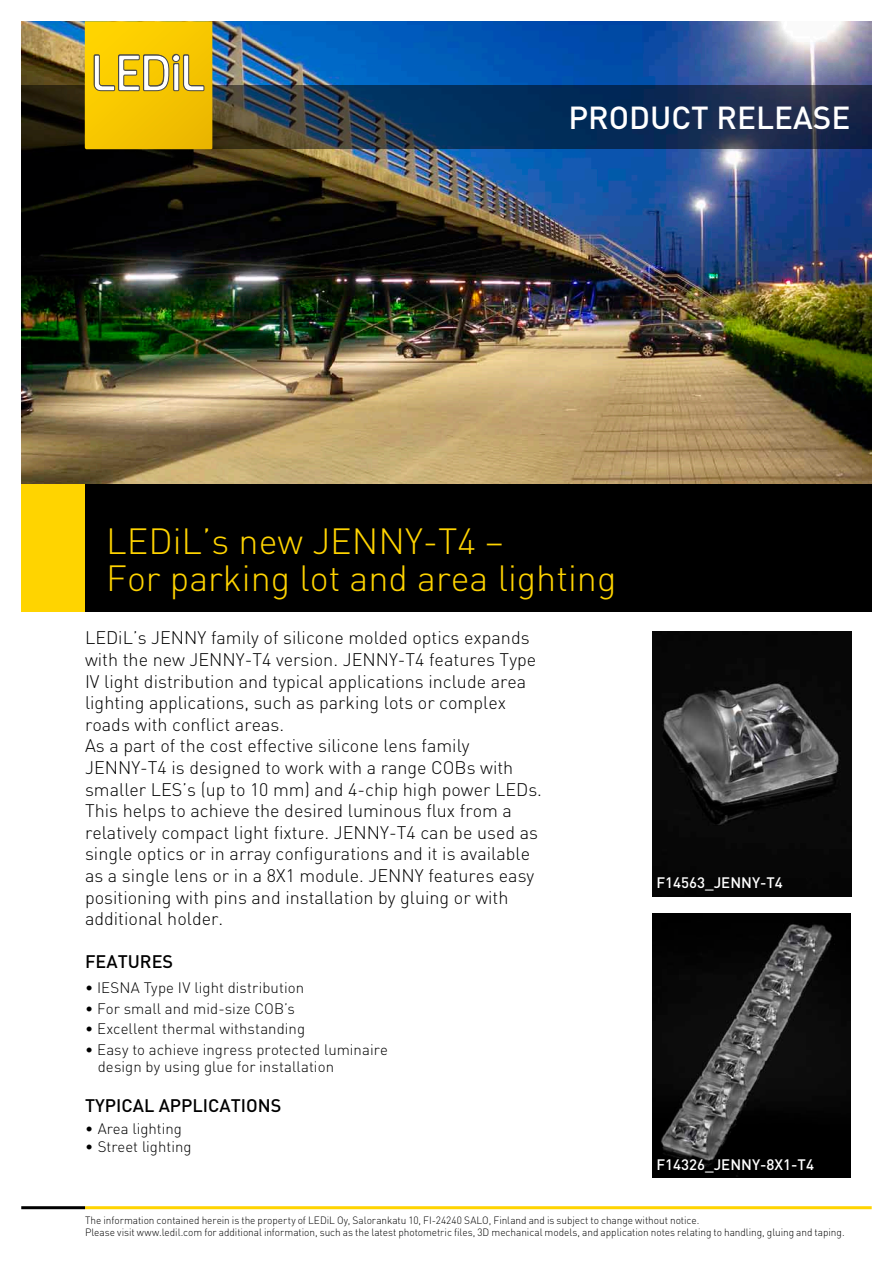
<style>
.page{position:relative;width:893px;height:1263px;background:#fff}
.page>*{position:absolute;margin:0;border:0;box-sizing:border-box;transform-origin:0 0}
.t1{font:300 36px/37.5px "DIN";color:#ffd400}
.t2{font:500 31.5px "DIN";color:#fff}
.t3{font:300 18px/21.6px "DIN";color:#000}
.t4{font:500 18px "DIN";color:#000}
.t5{font:300 15px/16.5px "DIN";letter-spacing:.005em;color:#000}
.t6{font:500 15px "DIN";color:#fff}
.t7{font:300 10.5px/12px "DIN";letter-spacing:-.005em;color:#000;scale:.96 1}
</style>
<div class="page">
<hr style="left:85px;top:1206px;width:787px;height:3px;background:#ffd400">
<hr style="left:21px;top:1206px;width:64px;height:3px;background:#000">
<img style="left:21px;top:21px;width:851px;height:463px">
<img style="left:652px;top:913px;width:198px;height:265px">
<img style="left:652px;top:631px;width:199px;height:266px">
<div style="left:21px;top:484px;width:851px;height:128px;background:#000"></div>
<div style="left:21px;top:484px;width:64px;height:128px;background:#ffd400"></div>
<svg style="left:21px;top:85px;width:851px;height:64px;background:#1a304a"></svg>
<svg style="left:85px;top:21px;width:127px;height:128px;background:#efc416"></svg>
<h2 class="t2" style="left:568px;top:97px;width:283px">PRODUCT RELEASE</h2>
<h1 class="t1" style="left:106px;top:522px;width:512px">LEDiL’s new JENNY-T4 –<br>For parking lot and area lighting</h1>
<p class="t3" style="left:85px;top:627px;width:458px">LEDiL’s JENNY family of silicone molded optics expands with the new JENNY-T4 version. JENNY-T4 features Type IV light distribution and typical applications include area lighting applications, such as parking lots or complex roads with conflict areas.<br>As a part of the cost effective silicone lens family JENNY-T4 is designed to work with a range COBs with smaller LES’s (up to 10 mm) and 4-chip high power LEDs.<br>This helps to achieve the desired luminous flux from a relatively compact light fixture. JENNY-T4 can be used as single optics or in array configurations and it is available as a single lens or in a 8X1 module. JENNY features easy positioning with pins and installation by gluing or with additional holder.</p>
<p class="t4" style="left:85px;top:950px;width:90px">FEATURES</p>
<p class="t5" style="left:85px;top:979px;width:221px">• IESNA Type IV light distribution</p>
<p class="t5" style="left:85px;top:1000px;width:211px">• For small and mid-size COB’s</p>
<p class="t5" style="left:85px;top:1020px;width:222px">• Excellent thermal withstanding</p>
<p class="t5" style="left:98px;top:1041px;width:292px;text-indent:-13px">• Easy to achieve ingress protected luminaire design by using glue for installation</p>
<p class="t4" style="left:85px;top:1094px;width:198px">TYPICAL APPLICATIONS</p>
<p class="t5" style="left:85px;top:1120px;width:98px">• Area lighting</p>
<p class="t5" style="left:85px;top:1138px;width:108px">• Street lighting</p>
<p class="t6" style="left:656px;top:873px;width:128px">F14563_JENNY-T4</p>
<p class="t6" style="left:656px;top:1155px;width:159px">F14326_JENNY-8X1-T4</p>
<p class="t7" style="left:85px;top:1214px;width:793px">The information contained herein is the property of LEDiL Oy, Salorankatu 10, FI-24240 SALO, Finland and is subject to change without notice.<br>Please visit www.ledil.com for additional information, such as the latest photometric files, 3D mechanical models, and application notes relating to handling, gluing and taping.</p>
</div>
